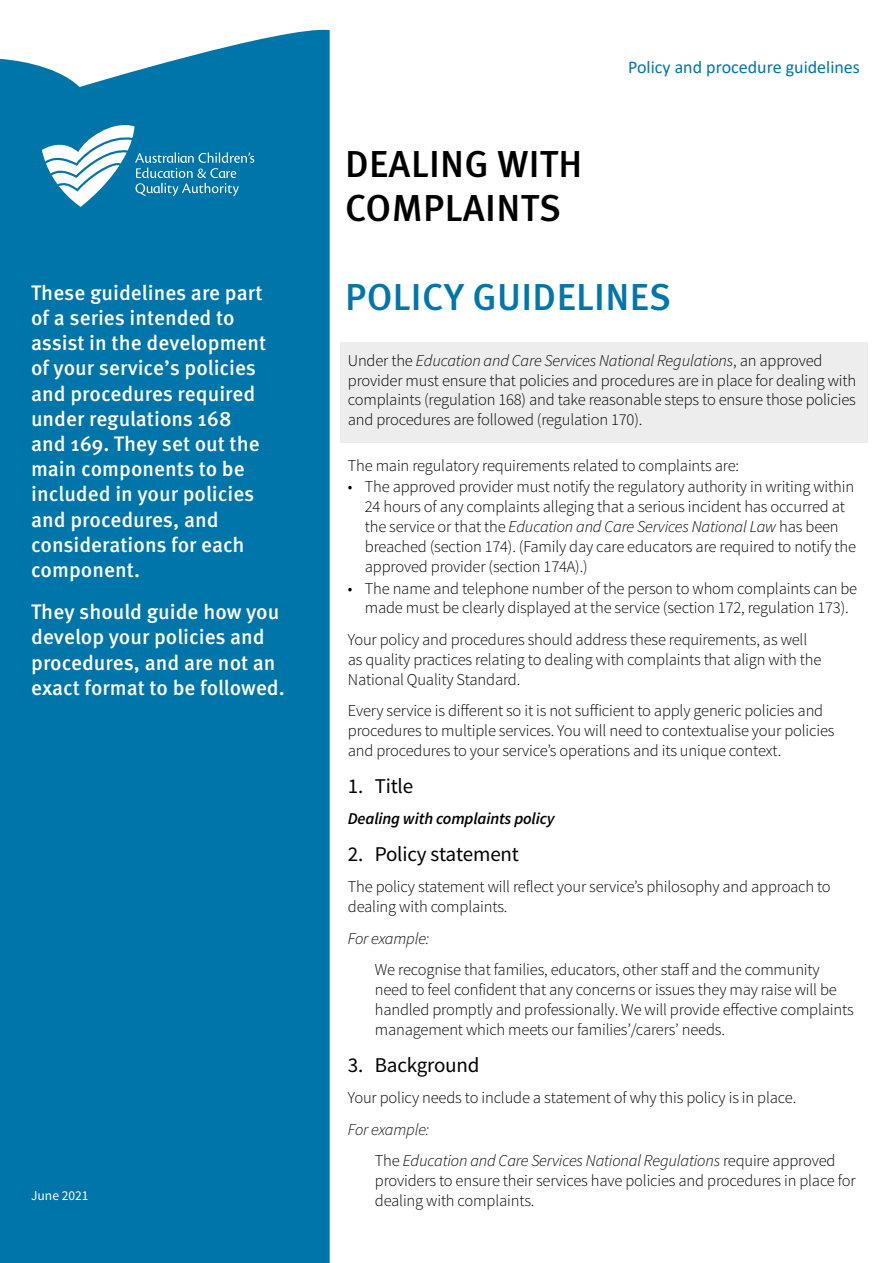
<style>
.page{position:relative;width:893px;height:1263px;background:#fff}
.page>*{position:absolute;margin:0;border:0;box-sizing:border-box;transform-origin:0 0}
.t1{font:500 37.5px/43.5px "Meta Pro";letter-spacing:.01em;color:#000}
.t2{font:500 37.5px "Meta Pro";letter-spacing:.01em;color:#0076ab}
.t3{font:500 21px/25.2px "Meta Pro";color:#fff}
.t4{font:21px "Source Sans Pro";letter-spacing:-.01em;color:#000}
.t5{font:18px "Calibri";color:#0075aa}
.t6{font:300 16.5px/19.8px "Source Sans Pro";letter-spacing:-.01em;color:#000}
.t7{font:italic 300 16.5px/31.5px "Source Sans Pro";letter-spacing:-.01em;color:#000}
.t8{font:italic 600 16.5px "Source Sans Pro";letter-spacing:-.01em;color:#000}
.t9{font:13.5px "Source Sans Pro";color:#fff}
.s1{font-style:italic}
.s2{color:#0a0a0a}
.s3{font-style:normal}
</style>
<div class="page">
<div style="left:340px;top:342px;width:527px;height:100px;background:#ededee"></div>
<div style="left:0;top:29px;width:330px;height:1234px;background:#0075aa"></div>
<svg style="left:42px;top:120px;width:212px;height:87px"></svg>
<p class="t3" style="left:31px;top:280px;width:237px">These guidelines are part of a series intended to assist in the development of your service’s policies and procedures required under regulations 168 and 169. They set out the main components to be included in your policies and procedures, and considerations for each component.</p>
<p class="t3" style="left:31px;top:600px;width:255px">They should guide how you develop your policies and procedures, and are not an exact format to be followed.</p>
<p class="t9" style="left:31px;top:1187px;width:59px">June 2021</p>
<h1 class="t1" style="left:345px;top:144px;width:239px">DEALING WITH<br>COMPLAINTS</h1>
<p class="t5" style="left:628px;top:55px;width:233px">Policy and procedure guidelines</p>
<h1 class="t2" style="left:345px;top:273px;width:328px">POLICY GUIDELINES</h1>
<p class="t6" style="left:348px;top:351px;width:510px">Under the <span class="s1">Education and Care Services National Regulations</span>, an approved provider must ensure that policies and procedures are in place for dealing with complaints (regulation 168) and take reasonable steps to ensure those policies and procedures are followed (regulation 170).</p>
<p class="t6" style="left:348px;top:455px;width:393px">The main regulatory requirements related to complaints are:</p>
<p class="t6" style="left:365px;top:477px;width:493px;text-indent:-17px">• The approved provider must notify the regulatory authority in writing within 24 hours of any complaints alleging that a serious incident has occurred at the service or that the <span class="s1">Education and Care Services National Law</span> has been breached (section 174). (Family day care educators are required to notify the approved provider (section 174A).)</p>
<p class="t6" style="left:348px;top:578px;width:511px;text-align:center">• The name and telephone number of the person to whom complaints can be made must be clearly displayed at the service (section 172, regulation 173).</p>
<p class="t6" style="left:348px;top:630px;width:475px">Your policy and procedures should address these requirements, as well as quality practices relating to dealing with complaints that align with the<br>National Quality Standard.</p>
<p class="t6" style="left:348px;top:701px;width:488px">Every service is different so it is not sufficient to apply generic policies and procedures to multiple services. You will need to contextualise your policies and procedures to your service’s operations and its unique context.</p>
<p class="t4" style="left:348px;top:772px;width:67px">1. Title</p>
<p class="t8" style="left:348px;top:808px;width:208px">Dealing with complaints policy</p>
<p class="t4" style="left:348px;top:841px;width:173px">2. Policy statement</p>
<p class="t6" style="left:348px;top:877px;width:484px">The policy statement will reflect your service’s philosophy and approach to dealing with complaints.</p>
<p class="t7" style="left:348px;top:922px;width:83px">For example:</p>
<p class="t6" style="left:375px;top:960px;width:480px">We recognise that families, educators, other staff and the community need to feel confident that any concerns or issues they may raise will be handled promptly and professionally. We will provide effective complaints management which meets our families’/carers’ needs.</p>
<p class="t4" style="left:348px;top:1051px;width:133px">3. Background</p>
<p class="t6" style="left:348px;top:1088px;width:450px">Your policy needs to include a statement of why this policy is in place.</p>
<p class="t7" style="left:375px;top:1113px;width:462px;text-indent:-27px"><span class="s2">For example:<br></span><span class="s3">The</span> Education and Care Services National Regulations <span class="s3">require approved</span></p>
<p class="t6" style="left:375px;top:1170px;width:482px">providers to ensure their services have policies and procedures in place for dealing with complaints.</p>
</div>
